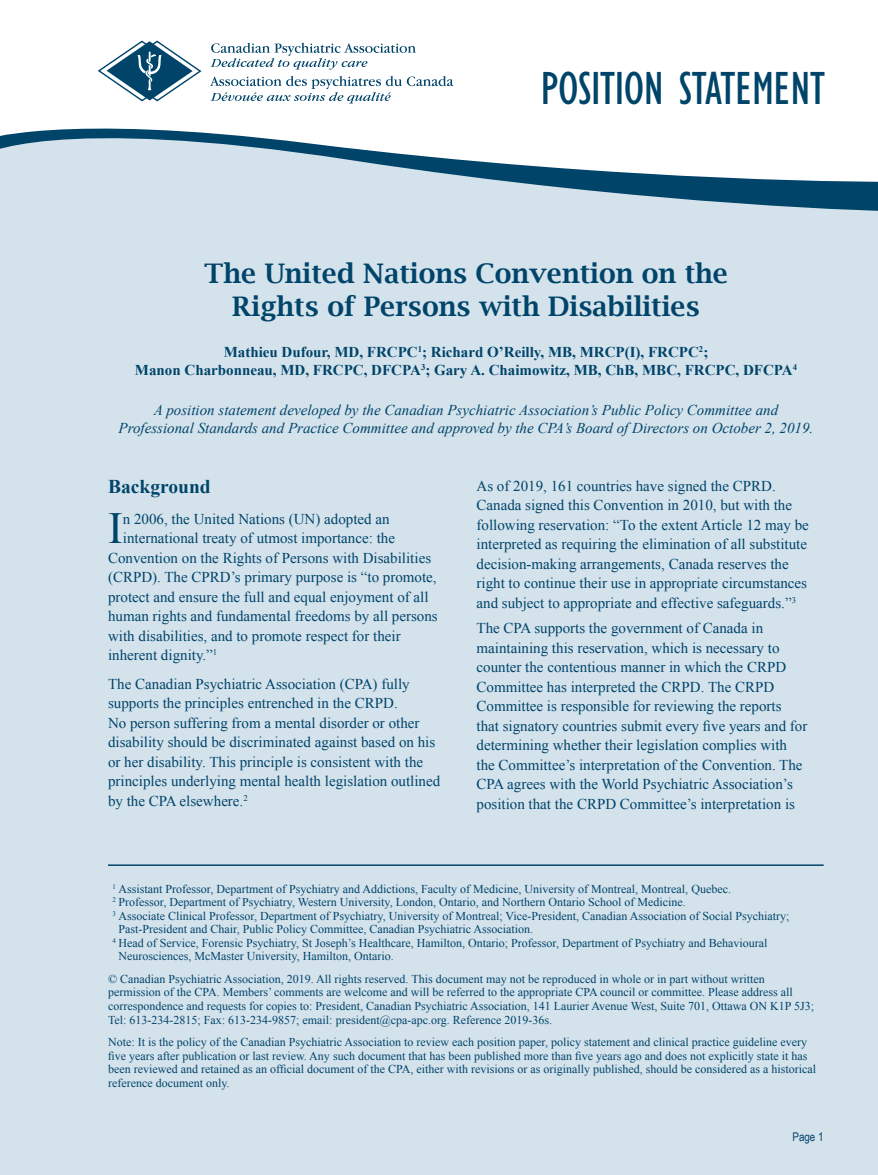
<style>
.page{position:relative;width:878px;height:1175px;background:#fff}
.page>*{position:absolute;margin:0;border:0;box-sizing:border-box;transform-origin:0 0}
.t1{font:condensed 48px "Gill Sans";letter-spacing:-.01em;color:#00446a}
.t2{font:44.4px "Times New Roman";color:#00446a}
.t3{font:600 27px/33px "Lucida Bright";color:#00446a;text-align:center}
.t4{font:700 19.5px "Times New Roman";color:#00446a}
.t5{font:15px/19.5px "Times New Roman";color:#00446a}
.t6{font:italic 15px/18px "Times New Roman";color:#00446a;text-align:center}
.t7{font:700 15px/18px "Times New Roman";color:#00446a;text-align:center}
.t8{font:12px/13.5px "Times New Roman";color:#00446a}
.t9{font:12px "Arial Narrow";color:#00446a}
</style>
<div class="page">
<div style="left:0;top:128px;width:878px;height:1046px;background:#d4e2ec"></div>
<svg style="left:98px;top:41px;width:104px;height:61px"></svg>
<svg style="left:210px;top:76px;width:243px;height:27px"></svg>
<svg style="left:210px;top:43px;width:206px;height:27px"></svg>
<hr style="left:108px;top:864px;width:715px;height:2px;background:#00446a">
<h1 class="t1" style="left:540px;top:62px;width:286px">POSITION STATEMENT</h1>
<h3 class="t3" style="left:204px;top:256px;width:525px">The United Nations Convention on the<br>Rights of Persons with Disabilities</h3>
<p class="t7" style="left:135px;top:343px;width:663px">Mathieu Dufour, MD, FRCPC<sup>1</sup>; Richard O’Reilly, MB, MRCP(I), FRCPC<sup>2</sup>;<br>Manon Charbonneau, MD, FRCPC, DFCPA<sup>3</sup>; Gary A. Chaimowitz, MB, ChB, MBC, FRCPC, DFCPA<sup>4</sup></p>
<p class="t6" style="left:119px;top:400px;width:696px">A position statement developed by the Canadian Psychiatric Association’s Public Policy Committee and<br>Professional Standards and Practice Committee and approved by the CPA’s Board of Directors on October 2, 2019.</p>
<h3 class="t4" style="left:108px;top:473px;width:104px">Background</h3>
<h2 class="t2" style="left:108px;top:498px;width:16px">I</h2>
<p class="t5" style="left:123px;top:509px;width:268px">n 2006, the United Nations (UN) adopted an</p>
<p class="t5" style="left:123px;top:528px;width:274px">international treaty of utmost importance: the</p>
<p class="t5" style="left:108px;top:548px;width:324px">Convention on the Rights of Persons with Disabilities</p>
<p class="t5" style="left:108px;top:567px;width:330px">(CRPD). The CPRD’s primary purpose is “to promote,</p>
<p class="t5" style="left:108px;top:587px;width:322px">protect and ensure the full and equal enjoyment of all</p>
<p class="t5" style="left:108px;top:606px;width:331px">human rights and fundamental freedoms by all persons</p>
<p class="t5" style="left:108px;top:626px;width:294px">with disabilities, and to promote respect for their</p>
<p class="t5" style="left:108px;top:645px;width:111px">inherent dignity.”<sup>1</sup></p>
<p class="t5" style="left:108px;top:674px;width:334px">The Canadian Psychiatric Association (CPA) fully supports the principles entrenched in the CRPD.<br>No person suffering from a mental disorder or other disability should be discriminated against based on his or her disability. This principle is consistent with the principles underlying mental health legislation outlined by the CPA elsewhere.<sup>2</sup></p>
<p class="t5" style="left:476px;top:476px;width:334px">As of 2019, 161 countries have signed the CPRD.<br>Canada signed this Convention in 2010, but with the following reservation: “To the extent Article 12 may be interpreted as requiring the elimination of all substitute decision-making arrangements, Canada reserves the right to continue their use in appropriate circumstances and subject to appropriate and effective safeguards.”<sup>3</sup></p>
<p class="t5" style="left:476px;top:618px;width:332px">The CPA supports the government of Canada in maintaining this reservation, which is necessary to counter the contentious manner in which the CRPD Committee has interpreted the CRPD. The CRPD Committee is responsible for reviewing the reports that signatory countries submit every five years and for determining whether their legislation complies with the Committee’s interpretation of the Convention. The CPA agrees with the World Psychiatric Association’s position that the CRPD Committee’s interpretation is</p>
<p class="t8" style="left:112px;top:882px;width:620px"><sup>1</sup> Assistant Professor, Department of Psychiatry and Addictions, Faculty of Medicine, University of Montreal, Montreal, Quebec.</p>
<p class="t8" style="left:112px;top:895px;width:574px"><sup>2</sup> Professor, Department of Psychiatry, Western University, London, Ontario, and Northern Ontario School of Medicine.</p>
<p class="t8" style="left:112px;top:909px;width:678px"><sup>3</sup> Associate Clinical Professor, Department of Psychiatry, University of Montreal; Vice-President, Canadian Association of Social Psychiatry;</p>
<p class="t8" style="left:118px;top:922px;width:416px">Past-President and Chair, Public Policy Committee, Canadian Psychiatric Association.</p>
<p class="t8" style="left:112px;top:936px;width:656px"><sup>4</sup> Head of Service, Forensic Psychiatry, St Joseph’s Healthcare, Hamilton, Ontario; Professor, Department of Psychiatry and Behavioural</p>
<p class="t8" style="left:118px;top:949px;width:277px">Neurosciences, McMaster University, Hamilton, Ontario.</p>
<p class="t8" style="left:108px;top:972px;width:707px">© Canadian Psychiatric Association, 2019. All rights reserved. This document may not be reproduced in whole or in part without written permission of the CPA. Members’ comments are welcome and will be referred to the appropriate CPA council or committee. Please address all correspondence and requests for copies to: President, Canadian Psychiatric Association, 141 Laurier Avenue West, Suite 701, Ottawa ON K1P 5J3; Tel: 613-234-2815; Fax: 613-234-9857; email: president@cpa-apc.org. Reference 2019-36s.</p>
<p class="t8" style="left:108px;top:1035px;width:709px">Note: It is the policy of the Canadian Psychiatric Association to review each position paper, policy statement and clinical practice guideline every five years after publication or last review. Any such document that has been published more than five years ago and does not explicitly state it has been reviewed and retained as an official document of the CPA, either with revisions or as originally published, should be considered as a historical reference document only.</p>
<p class="t9" style="left:792px;top:1127px;width:33px">Page 1</p>
</div>
